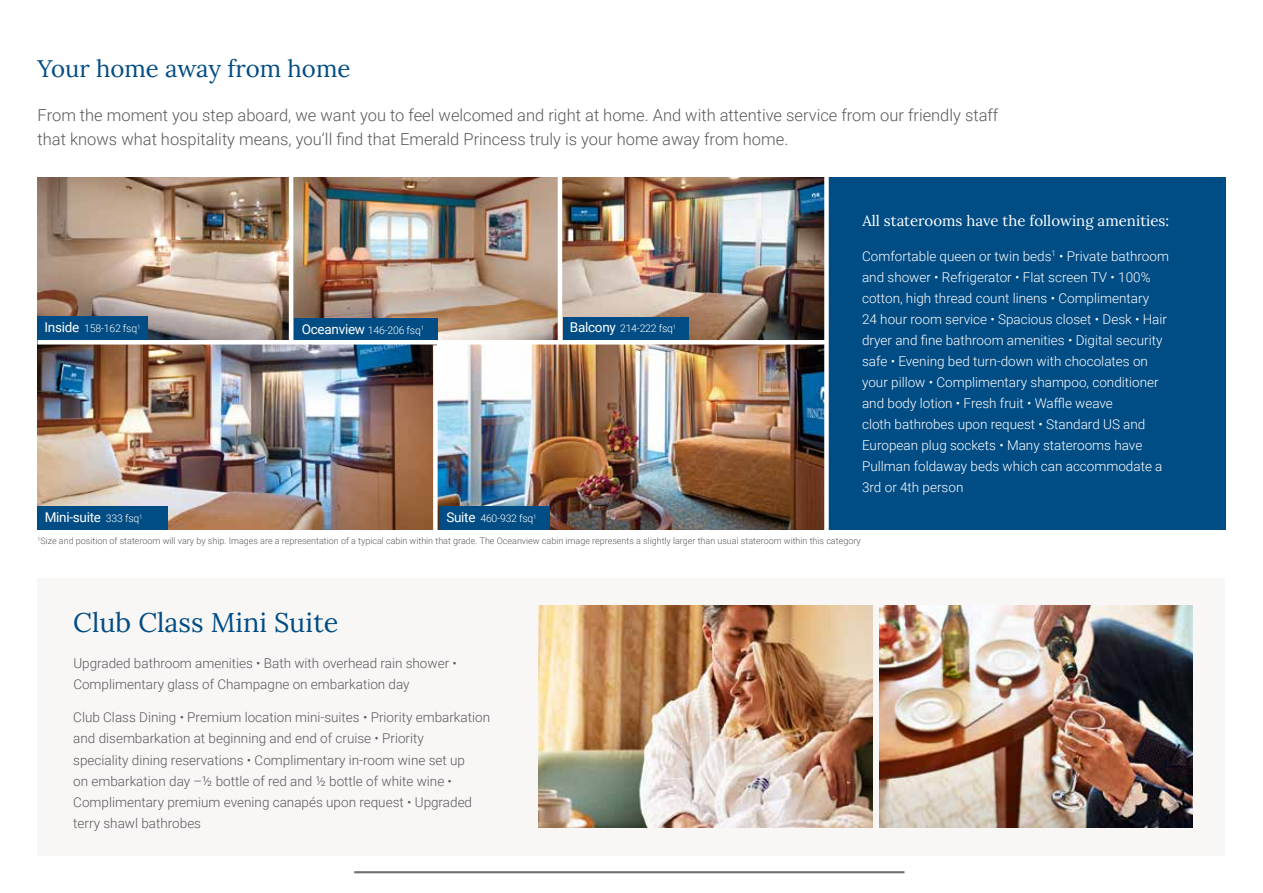
<style>
.page{position:relative;width:1263px;height:893px;background:#fff}
.page>*{position:absolute;margin:0;border:0;box-sizing:border-box;transform-origin:0 0}
.t1{font:27px "Lora";color:#004c84}
.t2{font:24px "Lora";color:#004c84}
.t3{font:300 16.5px/24px "Roboto";color:#59595b}
.t4{font:15px "Lora";color:#fff}
.t5{font:300 13.5px/21px "Roboto";color:#fff}
.t6{font:300 13.5px/21px "Roboto";color:#59595b}
.t7{font:13.5px "Roboto";letter-spacing:-.02em;color:#fff}
.t8{font:300 10.5px "Roboto";letter-spacing:-.02em;color:#fff}
.t9{font:300 9px "Roboto";color:#59595b}
.s1{font-weight:400;font-size:13.5px}
.s2{font-weight:300;font-size:10.5px}
</style>
<div class="page">
<img style="left:562px;top:177px;width:262px;height:163px">
<img style="left:38px;top:177px;width:251px;height:163px">
<img style="left:293px;top:177px;width:265px;height:163px">
<img style="left:438px;top:345px;width:386px;height:185px">
<img style="left:38px;top:345px;width:395px;height:185px">
<div style="left:294px;top:318px;width:143px;height:24px;background:#004c84"></div>
<div style="left:563px;top:317px;width:125px;height:24px;background:#004c84"></div>
<div style="left:38px;top:340px;width:788px;height:5px;background:#fff"></div>
<div style="left:439px;top:506px;width:111px;height:24px;background:#004c84"></div>
<div style="left:37px;top:578px;width:1188px;height:277px;background:#f9f6f6"></div>
<div style="left:826px;top:177px;width:399px;height:353px;background:#004c84"></div>
<img style="left:539px;top:605px;width:333px;height:222px">
<div style="left:824px;top:174px;width:5px;height:358px;background:#fff"></div>
<div style="left:38px;top:506px;width:130px;height:24px;background:#004c84"></div>
<div style="left:37px;top:316px;width:111px;height:24px;background:#004c84"></div>
<img style="left:880px;top:605px;width:312px;height:222px">
<hr style="left:354px;top:871px;width:550px;height:2px;background:#706f6f">
<h2 class="t2" style="left:38px;top:50px;width:314px">Your home away from home</h2>
<p class="t3" style="left:38px;top:102px;width:962px">From the moment you step aboard, we want you to feel welcomed and right at home. And with attentive service from our friendly staff that knows what hospitality means, you’ll find that Emerald Princess truly is your home away from home.</p>
<p class="t8" style="left:45px;top:321px;width:97px"><span class="s1">Inside</span> 158-162 fsq<sup>1</sup></p>
<p class="t7" style="left:45px;top:508px;width:99px">Mini-suite <span class="s2">333 fsq</span><sup>1</sup></p>
<p class="t8" style="left:302px;top:323px;width:124px"><span class="s1">Oceanview</span> 146-206 fsq<sup>1</sup></p>
<p class="t8" style="left:570px;top:321px;width:108px"><span class="s1">Balcony</span> 214-222 fsq<sup>1</sup></p>
<p class="t8" style="left:446px;top:511px;width:92px"><span class="s1">Suite</span> 460-932 fsq<sup>1</sup></p>
<p class="t4" style="left:862px;top:209px;width:308px">All staterooms have the following amenities:</p>
<p class="t5" style="left:862px;top:245px;width:308px">Comfortable queen or twin beds<sup>1</sup> • Private bathroom and shower • Refrigerator • Flat screen TV • 100% cotton, high thread count linens • Complimentary<br>24 hour room service • Spacious closet • Desk • Hair dryer and fine bathroom amenities • Digital security safe • Evening bed turn-down with chocolates on your pillow • Complimentary shampoo, conditioner and body lotion • Fresh fruit • Waffle weave<br>cloth bathrobes upon request • Standard US and European plug sockets • Many staterooms have Pullman foldaway beds which can accommodate a 3rd or 4th person</p>
<p class="t9" style="left:38px;top:535px;width:825px"><sup>1</sup>Size and position of stateroom will vary by ship. Images are a representation of a typical cabin within that grade. The Oceanview cabin image represents a slightly larger than usual stateroom within this category</p>
<h1 class="t1" style="left:73px;top:602px;width:267px">Club Class Mini Suite</h1>
<p class="t6" style="left:73px;top:652px;width:385px">Upgraded bathroom amenities • Bath with overhead rain shower •<br>Complimentary glass of Champagne on embarkation day</p>
<p class="t6" style="left:73px;top:707px;width:418px">Club Class Dining • Premium location mini-suites • Priority embarkation and disembarkation at beginning and end of cruise • Priority<br>speciality dining reservations • Complimentary in-room wine set up<br>on embarkation day –½ bottle of red and ½ bottle of white wine • Complimentary premium evening canapés upon request • Upgraded terry shawl bathrobes</p>
</div>
